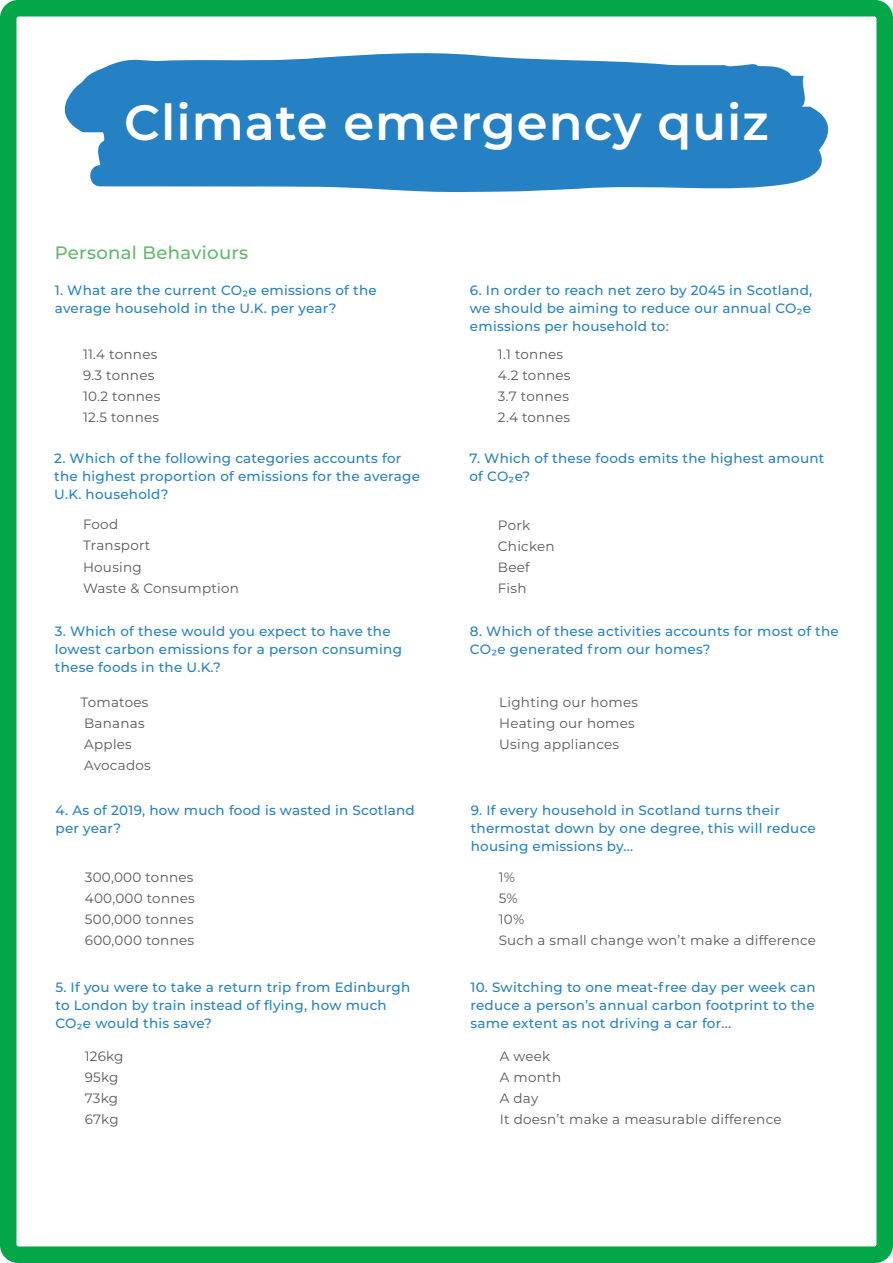
<style>
.page{position:relative;width:893px;height:1263px;background:#fff}
.page>*{position:absolute;margin:0;border:0;box-sizing:border-box;transform-origin:0 0}
.t1{font:600 49.5px "Montserrat";letter-spacing:.02em;color:#fff}
.t2{font:500 18px "Montserrat";letter-spacing:.02em;color:#63b76b}
.t3{font:500 13.5px/18px "Montserrat";letter-spacing:.02em;color:#2581c4}
.t4{font:13.5px/21px "Montserrat";letter-spacing:.02em;color:#575756}
</style>
<div class="page">
<div style="left:0;top:0;width:893px;height:1263px;border:16px solid #04a64a;border-radius:10px"></div>
<svg style="left:132px;top:53px;width:429px;height:7px"></svg>
<svg style="left:65px;top:60px;width:763px;height:118px;background:#388cc9"></svg>
<div style="left:322px;top:61px;width:441px;height:29px;background:#2581c4"></div>
<svg style="left:87px;top:138px;width:720px;height:54px;background:#388cc9"></svg>
<h1 class="t1" style="left:124px;top:87px;width:646px">Climate emergency quiz</h1>
<h2 class="t2" style="left:55px;top:240px;width:195px">Personal Behaviours</h2>
<p class="t3" style="left:55px;top:280px;width:324px">1. What are the current CO2e emissions of the average household in the U.K. per year?</p>
<p class="t4" style="left:83px;top:343px;width:79px">11.4 tonnes<br>9.3 tonnes<br>10.2 tonnes<br>12.5 tonnes</p>
<p class="t3" style="left:54px;top:449px;width:367px">2. Which of the following categories accounts for the highest proportion of emissions for the average<br>U.K. household?</p>
<p class="t4" style="left:83px;top:514px;width:158px">Food<br>Transport<br>Housing<br>Waste &amp; Consumption</p>
<p class="t3" style="left:55px;top:622px;width:349px">3. Which of these would you expect to have the lowest carbon emissions for a person consuming these foods in the U.K.?</p>
<p class="t4" style="left:80px;top:692px;width:72px">Tomatoes<br>Bananas<br>Apples<br>Avocados</p>
<p class="t3" style="left:56px;top:801px;width:361px">4. As of 2019, how much food is wasted in Scotland per year?</p>
<p class="t4" style="left:85px;top:866px;width:111px;text-align:justify">300,000 tonnes 400,000 tonnes 500,000 tonnes 600,000 tonnes</p>
<p class="t3" style="left:55px;top:977px;width:356px">5. If you were to take a return trip from Edinburgh to London by train instead of flying, how much<br>CO2e would this save?</p>
<p class="t4" style="left:85px;top:1045px;width:40px">126kg<br>95kg<br>73kg<br>67kg</p>
<p class="t3" style="left:470px;top:280px;width:344px;text-align:justify">6. In order to reach net zero by 2045 in Scotland, we should be aiming to reduce our annual CO2e emissions per household to:</p>
<p class="t4" style="left:498px;top:343px;width:74px">1.1 tonnes<br>4.2 tonnes<br>3.7 tonnes<br>2.4 tonnes</p>
<p class="t3" style="left:469px;top:449px;width:357px">7. Which of these foods emits the highest amount of CO2e?</p>
<p class="t4" style="left:498px;top:514px;width:58px">Pork<br>Chicken<br>Beef<br>Fish</p>
<p class="t3" style="left:470px;top:622px;width:370px">8. Which of these activities accounts for most of the<br>CO2e generated from our homes?</p>
<p class="t4" style="left:499px;top:692px;width:140px">Lighting our homes<br>Heating our homes<br>Using appliances</p>
<p class="t3" style="left:471px;top:801px;width:347px">9. If every household in Scotland turns their thermostat down by one degree, this will reduce housing emissions by...</p>
<p class="t4" style="left:499px;top:866px;width:319px">1%<br>5%<br>10%<br>Such a small change won’t make a difference</p>
<p class="t3" style="left:470px;top:977px;width:347px;text-align:justify">10. Switching to one meat-free day per week can reduce a person’s annual carbon footprint to the same extent as not driving a car for...</p>
<p class="t4" style="left:500px;top:1045px;width:283px">A week<br>A month<br>A day<br>It doesn’t make a measurable difference</p>
</div>
